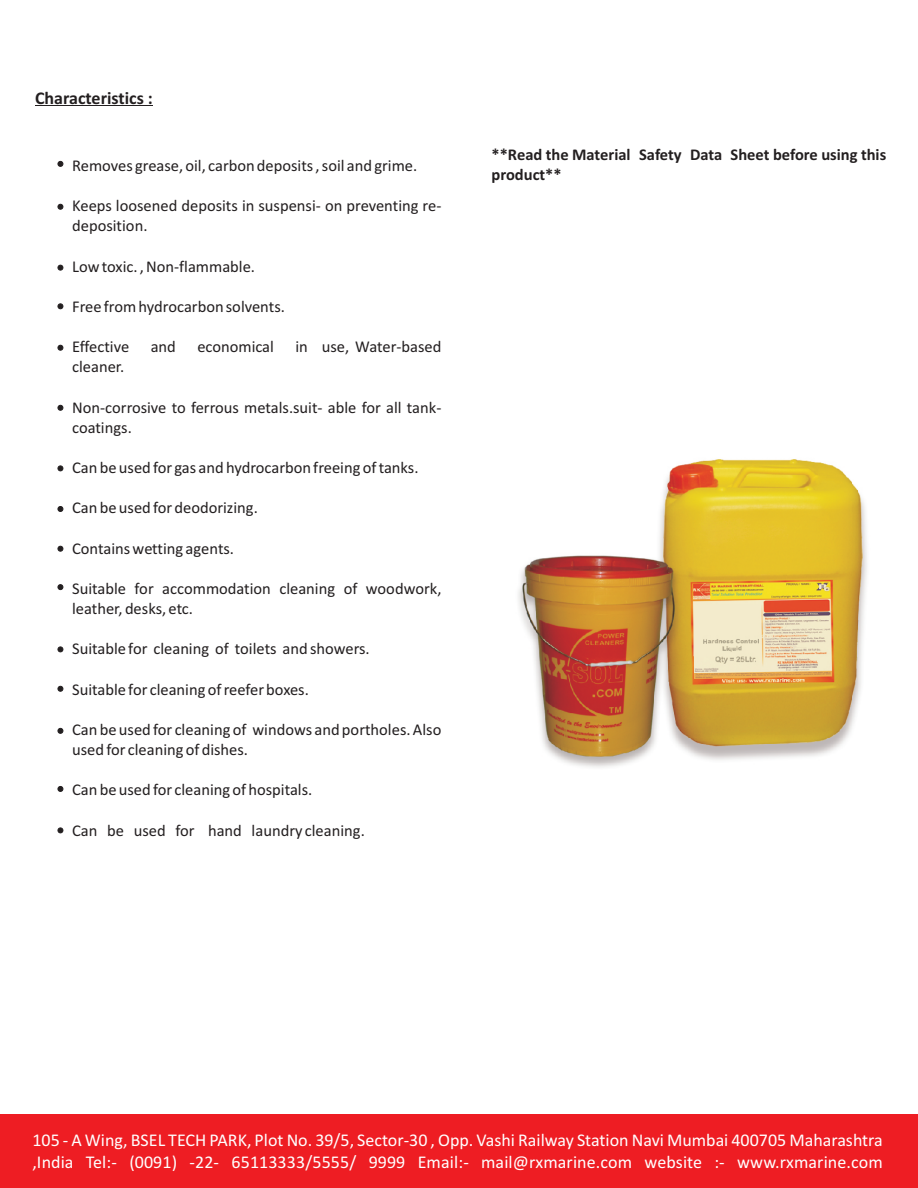
<style>
.page{position:relative;width:918px;height:1188px;background:#fff}
.page>*{position:absolute;margin:0;border:0;box-sizing:border-box;transform-origin:0 0}
.t1{font:18px/21.9px "Calibri";color:#fff}
.t2{font:700 18px "Calibri";color:#231f20}
.t3{font:16.5px/20.1px "Calibri";color:#231f20}
.t4{font:700 16.5px/20.1px "Calibri";color:#231f20}
</style>
<div class="page">
<hr style="left:35px;top:105px;width:113px;height:1px;background:#231f20">
<div style="left:0;top:1114px;width:918px;height:74px;background:#ee1d23"></div>
<svg style="left:58px;top:161px;width:5px;height:6px"></svg>
<svg style="left:58px;top:204px;width:5px;height:5px"></svg>
<svg style="left:58px;top:265px;width:5px;height:5px"></svg>
<svg style="left:58px;top:304px;width:5px;height:5px"></svg>
<svg style="left:58px;top:345px;width:5px;height:5px"></svg>
<svg style="left:58px;top:405px;width:5px;height:5px"></svg>
<svg style="left:58px;top:466px;width:5px;height:5px"></svg>
<svg style="left:58px;top:506px;width:5px;height:6px"></svg>
<svg style="left:58px;top:546px;width:5px;height:5px"></svg>
<svg style="left:58px;top:584px;width:5px;height:6px"></svg>
<svg style="left:58px;top:647px;width:5px;height:5px"></svg>
<svg style="left:58px;top:686px;width:5px;height:5px"></svg>
<svg style="left:58px;top:728px;width:5px;height:6px"></svg>
<svg style="left:58px;top:786px;width:5px;height:6px"></svg>
<svg style="left:58px;top:828px;width:5px;height:5px"></svg>
<img style="left:518px;top:459px;width:349px;height:309px">
<p class="t2" style="left:35px;top:90px;width:119px">Characteristics :</p>
<p class="t3" style="left:72px;top:157px;width:347px">Removes grease, oil, carbon deposits , soil and grime.</p>
<p class="t3" style="left:72px;top:197px;width:371px">Keeps loosened deposits in suspensi- on preventing re&shy;deposition.</p>
<p class="t3" style="left:72px;top:257px;width:184px">Low toxic. , Non-flammable.</p>
<p class="t3" style="left:72px;top:298px;width:214px">Free from hydrocarbon solvents.</p>
<p class="t3" style="left:72px;top:338px;width:59px">Effective</p>
<p class="t3" style="left:151px;top:338px;width:27px">and</p>
<p class="t3" style="left:197px;top:338px;width:78px">economical</p>
<p class="t3" style="left:295px;top:338px;width:147px">in use, Water-based</p>
<p class="t3" style="left:72px;top:358px;width:54px">cleaner.</p>
<p class="t3" style="left:72px;top:398px;width:371px">Non-corrosive to ferrous metals.suit- able for all tank&shy;coatings.</p>
<p class="t3" style="left:72px;top:459px;width:348px">Can be used for gas and hydrocarbon freeing of tanks.</p>
<p class="t3" style="left:72px;top:499px;width:187px">Can be used for deodorizing.</p>
<p class="t3" style="left:72px;top:539px;width:163px">Contains wetting agents.</p>
<p class="t3" style="left:72px;top:580px;width:371px">Suitable for accommodation cleaning of woodwork, leather, desks, etc.</p>
<p class="t3" style="left:72px;top:640px;width:299px">Suitable for cleaning of toilets and showers.</p>
<p class="t3" style="left:72px;top:680px;width:238px">Suitable for cleaning of reefer boxes.</p>
<p class="t3" style="left:72px;top:721px;width:371px">Can be used for cleaning of windows and portholes. Also used for cleaning of dishes.</p>
<p class="t3" style="left:72px;top:781px;width:242px">Can be used for cleaning of hospitals.</p>
<p class="t3" style="left:72px;top:821px;width:294px">Can be used for hand laundry cleaning.</p>
<p class="t4" style="left:492px;top:145px;width:396px">**Read the Material Safety Data Sheet before using this product**</p>
<p class="t1" style="left:32px;top:1130px;width:852px">105 - A Wing, BSEL TECH PARK, Plot No. 39/5, Sector-30 , Opp. Vashi Railway Station Navi Mumbai 400705 Maharashtra ,India Tel:- (0091) -22- 65113333/5555/ 9999 Email:- mail@rxmarine.com website :- www.rxmarine.com</p>
</div>
